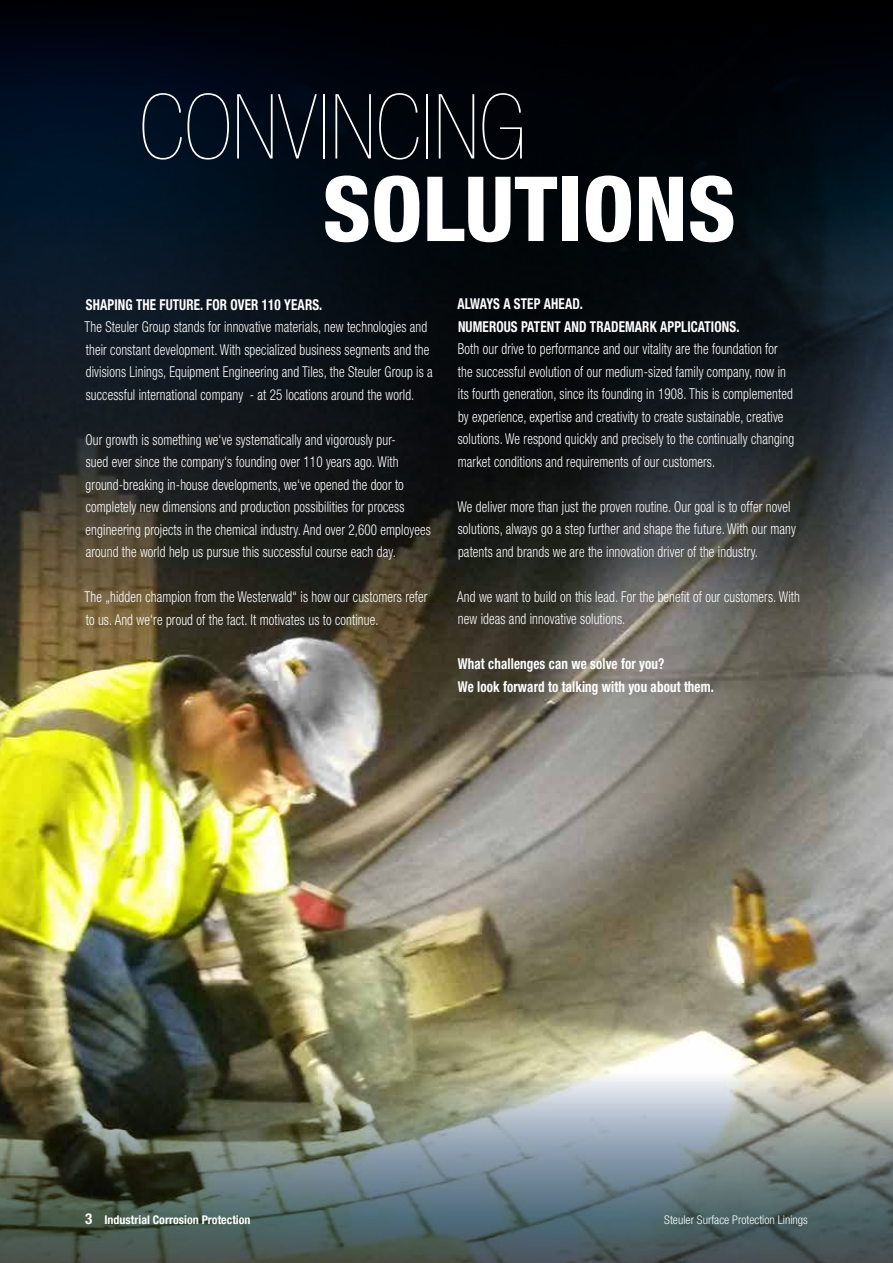
<style>
.page{position:relative;width:893px;height:1263px;background:#fff}
.page>*{position:absolute;margin:0;border:0;box-sizing:border-box;transform-origin:0 0}
.t1{font:900 condensed 90px "Helvetica Neue";color:#fff}
.t2{font:800 condensed 90px "Helvetica Neue";color:#fff}
.t3{font:300 condensed 15px/22.5px "Helvetica Neue";letter-spacing:.01em;color:#fff;scale:.87 1}
.t4{font:700 condensed 15px/22.5px "Helvetica Neue";letter-spacing:.01em;color:#fff;scale:.87 1}
.t5{font:300 condensed 12px "Helvetica Neue LT Std";color:#fff}
.t6{font:700 condensed 12px "Helvetica Neue LT Std";color:#fff}
.s1{font-family:"Helvetica Neue";font-size:15px}
</style>
<div class="page">
<img style="left:0;top:612px;width:893px;height:461px">
<img style="left:0;top:1073px;width:893px;height:190px">
<svg style="left:0;top:0;width:893px;height:612px;background:#12171c"></svg>
<h1 class="t1" style="left:139px;top:78px;width:388px">CONVINCING</h1>
<h1 class="t2" style="left:323px;top:153px;width:415px">SOLUTIONS</h1>
<p class="t4" style="left:86px;top:293px;width:273px">SHAPING THE FUTURE. FOR OVER 110 YEARS.</p>
<p class="t3" style="left:85px;top:315px;width:402px">The Steuler Group stands for innovative materials, new technologies and their constant development. With specialized business segments and the divisions Linings, Equipment Engineering and Tiles, the Steuler Group is a successful international company - at 25 locations around the world.</p>
<p class="t3" style="left:85px;top:428px;width:399px">Our growth is something we‘ve systematically and vigorously pur-<br>sued ever since the company‘s founding over 110 years ago. With ground-breaking in-house developments, we‘ve opened the door to completely new dimensions and production possibilities for process engineering projects in the chemical industry. And over 2,600 employees around the world help us pursue this successful course each day.</p>
<p class="t3" style="left:85px;top:585px;width:396px">The „hidden champion from the Westerwald“ is how our customers refer to us. And we‘re proud of the fact. It motivates us to continue.</p>
<p class="t4" style="left:457px;top:293px;width:326px">ALWAYS A STEP AHEAD.<br>NUMEROUS PATENT AND TRADEMARK APPLICATIONS.</p>
<p class="t3" style="left:458px;top:338px;width:388px">Both our drive to performance and our vitality are the foundation for the successful evolution of our medium-sized family company, now in its fourth generation, since its founding in 1908. This is complemented by experience, expertise and creativity to create sustainable, creative solutions. We respond quickly and precisely to the continually changing market conditions and requirements of our customers.</p>
<p class="t3" style="left:458px;top:495px;width:390px">We deliver more than just the proven routine. Our goal is to offer novel solutions, always go a step further and shape the future. With our many patents and brands we are the innovation driver of the industry.</p>
<p class="t3" style="left:457px;top:585px;width:395px">And we want to build on this lead. For the benefit of our customers. With new ideas and innovative solutions.</p>
<p class="t4" style="left:458px;top:653px;width:296px">What challenges can we solve for you?<br>We look forward to talking with you about them.</p>
<p class="t6" style="left:85px;top:1212px;width:167px"><span class="s1">3</span> Industrial Corrosion Protection</p>
<p class="t5" style="left:664px;top:1212px;width:145px">Steuler Surface Protection Linings</p>
</div>
